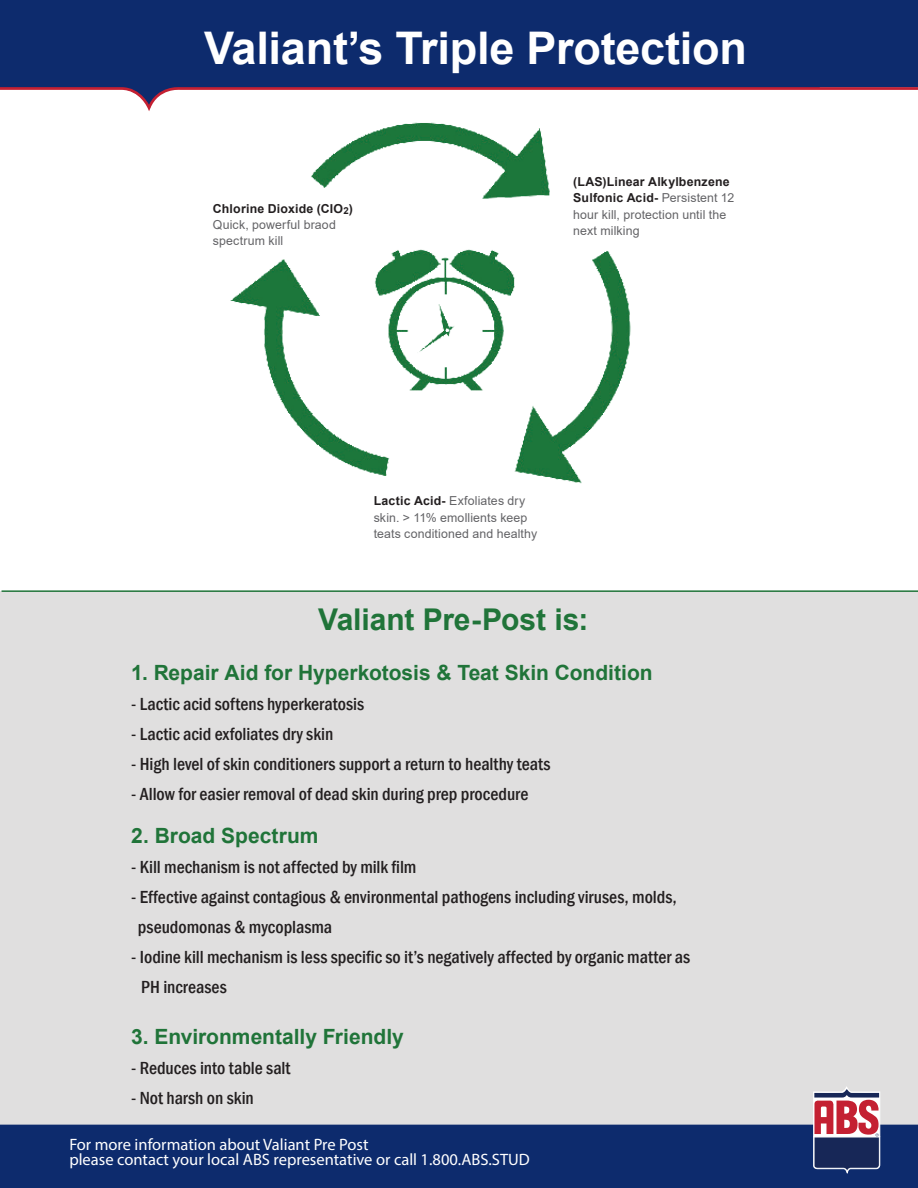
<style>
.page{position:relative;width:918px;height:1188px;background:#fff}
.page>*{position:absolute;margin:0;border:0;box-sizing:border-box;transform-origin:0 0}
.t1{font:700 45px "Arial";letter-spacing:-.005em;color:#fff}
.t2{font:700 30px "Arial";letter-spacing:-.005em;color:#207439}
.t3{font:700 21px "Arial";color:#207439}
.t4{font:500 condensed 18px/30px "Franklin Gothic";color:#231f20}
.t5{font:16.5px/15px "Myriad Pro";color:#fff}
.t6{font:12.3px/16.5px "Arial";letter-spacing:.01em;color:#636366}
.s1{font-weight:700;color:#231f20}
</style>
<div class="page">
<div style="left:0;top:592px;width:918px;height:538px;background:#e0dfdf"></div>
<div style="left:0;top:1125px;width:918px;height:63px;background:#0d2b6d"></div>
<div style="left:820px;top:0;width:98px;height:87px;background:#0d2b6d"></div>
<div style="left:0;top:0;width:820px;height:87px;background:#0d2b6d"></div>
<svg style="left:0;top:87px;width:918px;height:24px"></svg>
<hr style="left:2px;top:590px;width:916px;height:2px;background:#207439">
<img style="left:228px;top:93px;width:467px;height:391px">
<svg style="left:813px;top:1086px;width:68px;height:87px;background:#88657f"></svg>
<h1 class="t1" style="left:204px;top:17px;width:544px">Valiant’s Triple Protection</h1>
<p class="t6" style="left:213px;top:200px;width:141px"><span class="s1">Chlorine Dioxide (CIO</span><sub>2</sub><span class="s1">)<br></span>Quick, powerful braod spectrum kill</p>
<p class="t6" style="left:573px;top:173px;width:163px"><span class="s1">(LAS)Linear Alkylbenzene<br>Sulfonic Acid-</span> Persistent 12 hour kill, protection until the next milking</p>
<p class="t6" style="left:374px;top:492px;width:165px"><span class="s1">Lactic Acid-</span> Exfoliates dry skin. &gt; 11% emollients keep teats conditioned and healthy</p>
<h2 class="t2" style="left:318px;top:599px;width:272px">Valiant Pre-Post is:</h2>
<p class="t3" style="left:131px;top:658px;width:523px">1. Repair Aid for Hyperkotosis &amp; Teat Skin Condition</p>
<p class="t4" style="left:131px;top:689px;width:234px">- Lactic acid softens hyperkeratosis</p>
<p class="t4" style="left:131px;top:719px;width:204px">- Lactic acid exfoliates dry skin</p>
<p class="t4" style="left:131px;top:749px;width:421px">- High level of skin conditioners support a return to healthy teats</p>
<p class="t4" style="left:131px;top:779px;width:399px">- Allow for easier removal of dead skin during prep procedure</p>
<p class="t3" style="left:131px;top:821px;width:189px">2. Broad Spectrum</p>
<p class="t4" style="left:131px;top:852px;width:287px">- Kill mechanism is not affected by milk film</p>
<p class="t4" style="left:138px;top:882px;width:540px;text-indent:-7px">- Effective against contagious &amp; environmental pathogens including viruses, molds, pseudomonas &amp; mycoplasma</p>
<p class="t4" style="left:141px;top:942px;width:550px;text-indent:-10px">- Iodine kill mechanism is less specific so it’s negatively affected by organic matter as<br>PH increases</p>
<p class="t3" style="left:131px;top:1022px;width:274px">3. Environmentally Friendly</p>
<p class="t4" style="left:131px;top:1053px;width:161px">- Reduces into table salt</p>
<p class="t4" style="left:131px;top:1083px;width:124px">- Not harsh on skin</p>
<p class="t5" style="left:69px;top:1137px;width:462px">For more information about Valiant Pre Post<br>please contact your local ABS representative or call 1.800.ABS.STUD</p>
</div>
